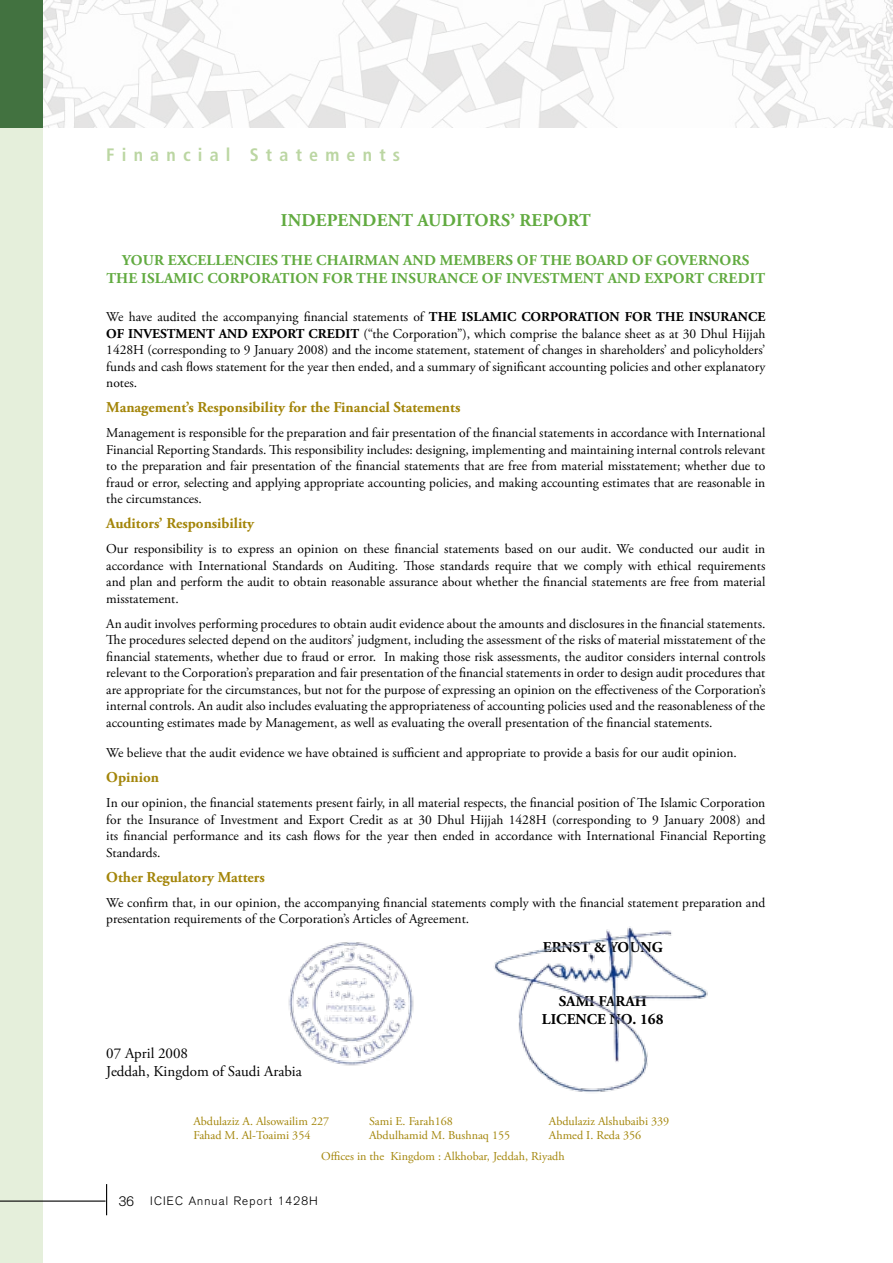
<style>
.page{position:relative;width:893px;height:1263px;background:#fff}
.page>*{position:absolute;margin:0;border:0;box-sizing:border-box;transform-origin:0 0}
.t1{font:700 18px "Adobe Garamond Pro";letter-spacing:.015em;color:#62ab41}
.t2{font:700 condensed 18px "Frutiger";letter-spacing:.4em;color:#bbd6a2}
.t3{font:700 15px "Adobe Garamond Pro";letter-spacing:.015em;color:#62ab41}
.t4{font:700 15px "Adobe Garamond Pro";color:#a38509}
.t5{font:15px/18px "Adobe Garamond Pro";color:#000}
.t6{font:700 15px/18px "Adobe Garamond Pro";color:#000;text-align:center}
.t7{font:13.5px/16.5px "Adobe Garamond Pro";color:#000;text-align:justify}
.t8{font:300 13.5px "Akzidenz Grotesk";color:#000}
.t9{font:12px/14.4px "Adobe Garamond Pro";color:#a38509}
.t10{font:300 12px "Akzidenz Grotesk";letter-spacing:.1em;color:#000}
.s1{font-weight:700}
</style>
<div class="page">
<div style="left:0;top:124px;width:43px;height:1139px;background:#e5efdb"></div>
<hr style="left:106px;top:1184px;width:1px;height:31px;background:#000">
<hr style="left:0;top:1200px;width:106px;height:2px;background:#000">
<img style="left:43px;top:0;width:850px;height:128px">
<div style="left:0;top:0;width:43px;height:128px;background:#427240"></div>
<img style="left:288px;top:942px;width:126px;height:124px">
<img style="left:494px;top:926px;width:214px;height:166px">
<h1 class="t2" style="left:106px;top:144px;width:295px">Financial Statements</h1>
<h1 class="t1" style="left:281px;top:209px;width:312px">INDEPENDENT AUDITORS’ REPORT</h1>
<p class="t3" style="left:122px;top:252px;width:21px">YOUR</p>
<p class="t3" style="left:168px;top:252px;width:29px">EXCELLENCIES</p>
<p class="t3" style="left:281px;top:252px;width:12px">THE</p>
<p class="t3" style="left:316px;top:252px;width:22px">CHAIRMAN</p>
<p class="t3" style="left:403px;top:252px;width:12px">AND</p>
<p class="t3" style="left:440px;top:252px;width:25px">MEMBERS</p>
<p class="t3" style="left:517px;top:252px;width:35px">OF THE</p>
<p class="t3" style="left:575px;top:252px;width:22px">BOARD</p>
<p class="t3" style="left:632px;top:252px;width:47px">OF GOVERNORS</p>
<p class="t3" style="left:106px;top:270px;width:51px">THE ISLAMIC</p>
<p class="t3" style="left:207px;top:270px;width:22px">CORPORATION</p>
<p class="t3" style="left:323px;top:270px;width:12px">FOR</p>
<p class="t3" style="left:356px;top:270px;width:12px">THE</p>
<p class="t3" style="left:391px;top:270px;width:17px">INSURANCE</p>
<p class="t3" style="left:482px;top:270px;width:42px">OF INVESTMENT</p>
<p class="t3" style="left:608px;top:270px;width:12px">AND</p>
<p class="t3" style="left:644px;top:270px;width:31px">EXPORT</p>
<p class="t3" style="left:708px;top:270px;width:21px">CREDIT</p>
<p class="t7" style="left:106px;top:309px;width:661px">We have audited the accompanying financial statements of <span class="s1">THE ISLAMIC CORPORATION FOR THE INSURANCE OF INVESTMENT AND EXPORT CREDIT</span> (“the Corporation”), which comprise the balance sheet as at 30 Dhul Hijjah 1428H (corresponding to 9 January 2008) and the income statement, statement of changes in shareholders’ and policyholders’ funds and cash flows statement for the year then ended, and a summary of significant accounting policies and other explanatory notes.</p>
<p class="t4" style="left:106px;top:399px;width:356px">MANAGEMENT’S RESPONSIBILITY FOR THE FINANCIAL STATEMENTS</p>
<p class="t7" style="left:106px;top:425px;width:661px">Management is responsible for the preparation and fair presentation of the financial statements in accordance with International Financial Reporting Standards. This responsibility includes: designing, implementing and maintaining internal controls relevant to the preparation and fair presentation of the financial statements that are free from material misstatement; whether due to fraud or error, selecting and applying appropriate accounting policies, and making accounting estimates that are reasonable in the circumstances.</p>
<p class="t4" style="left:106px;top:515px;width:149px">AUDITORS’ RESPONSIBILITY</p>
<p class="t7" style="left:106px;top:541px;width:661px">Our responsibility is to express an opinion on these financial statements based on our audit. We conducted our audit in accordance with International Standards on Auditing. Those standards require that we comply with ethical requirements and plan and perform the audit to obtain reasonable assurance about whether the financial statements are free from material misstatement.</p>
<p class="t7" style="left:106px;top:616px;width:661px">An audit involves performing procedures to obtain audit evidence about the amounts and disclosures in the financial statements.<br>The procedures selected depend on the auditors’ judgment, including the assessment of the risks of material misstatement of the financial statements, whether due to fraud or error. In making those risk assessments, the auditor considers internal controls relevant to the Corporation’s preparation and fair presentation of the financial statements in order to design audit procedures that are appropriate for the circumstances, but not for the purpose of expressing an opinion on the effectiveness of the Corporation’s internal controls. An audit also includes evaluating the appropriateness of accounting policies used and the reasonableness of the accounting estimates made by Management, as well as evaluating the overall presentation of the financial statements.</p>
<p class="t7" style="left:106px;top:745px;width:632px">We believe that the audit evidence we have obtained is sufficient and appropriate to provide a basis for our audit opinion.</p>
<p class="t4" style="left:106px;top:768px;width:54px">OPINION</p>
<p class="t7" style="left:106px;top:795px;width:661px">In our opinion, the financial statements present fairly, in all material respects, the financial position of The Islamic Corporation for the Insurance of Investment and Export Credit as at 30 Dhul Hijjah 1428H (corresponding to 9 January 2008) and its financial performance and its cash flows for the year then ended in accordance with International Financial Reporting Standards.</p>
<p class="t4" style="left:106px;top:868px;width:160px">OTHER REGULATORY MATTERS</p>
<p class="t7" style="left:106px;top:894px;width:661px">We confirm that, in our opinion, the accompanying financial statements comply with the financial statement preparation and presentation requirements of the Corporation’s Articles of Agreement.</p>
<p class="t6" style="left:543px;top:938px;width:121px">ERNST &amp; YOUNG</p>
<p class="t5" style="left:106px;top:1044px;width:197px">07 April 2008<br>Jeddah, Kingdom of Saudi Arabia</p>
<p class="t6" style="left:542px;top:992px;width:123px">SAMI FARAH<br>LICENCE NO. 168</p>
<p class="t9" style="left:193px;top:1114px;width:137px">Abdulaziz A. Alsowailim 227<br>Fahad M. Al-Toaimi 354</p>
<p class="t9" style="left:549px;top:1114px;width:122px">Abdulaziz Alshubaibi 339<br>Ahmed I. Reda 356</p>
<p class="t9" style="left:321px;top:1149px;width:245px">Offices in the Kingdom : Alkhobar, Jeddah, Riyadh</p>
<p class="t9" style="left:369px;top:1114px;width:142px">Sami E. Farah168<br>Abdulhamid M. Bushnaq 155</p>
<p class="t8" style="left:119px;top:1193px;width:17px">36</p>
<p class="t10" style="left:150px;top:1194px;width:169px">ICIEC Annual Report 1428H</p>
</div>
